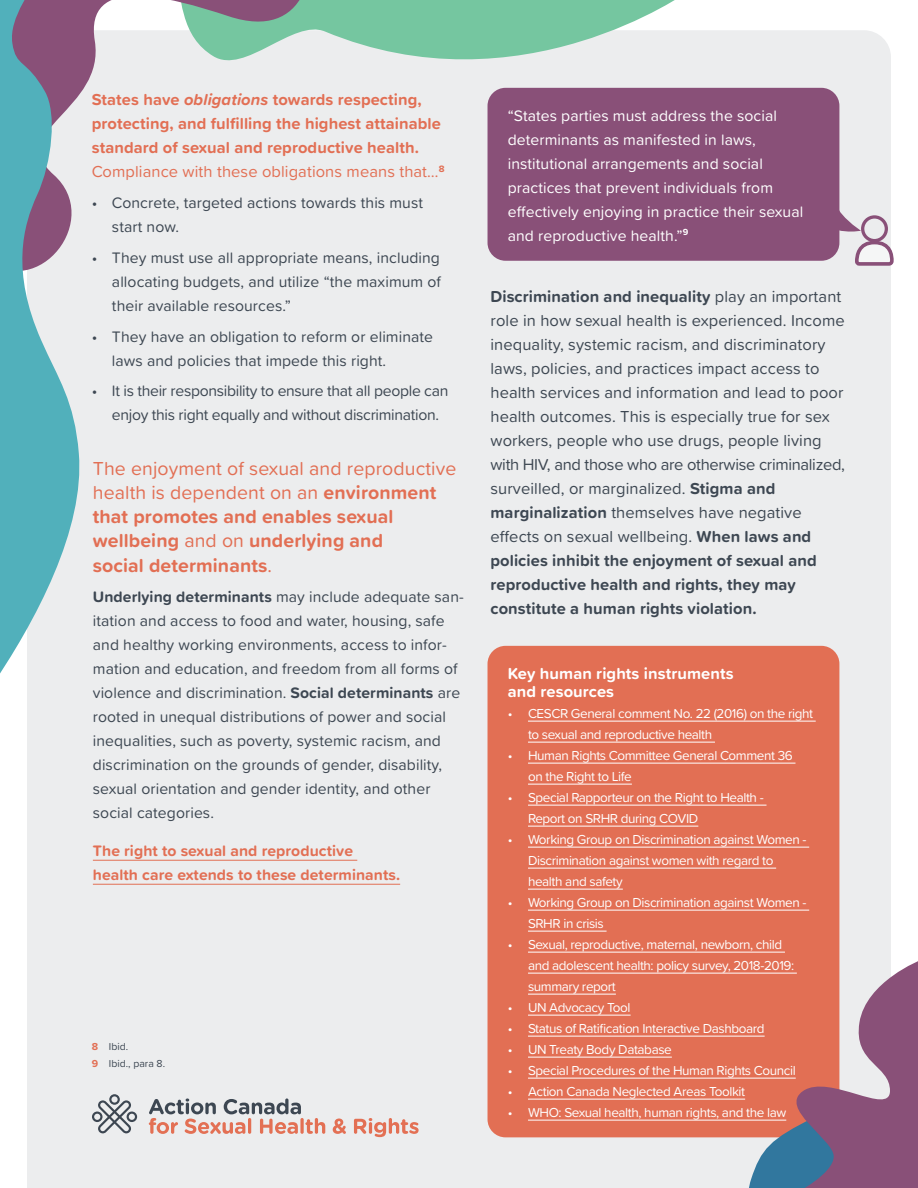
<style>
.page{position:relative;width:918px;height:1188px;background:#fff}
.page>*{position:absolute;margin:0;border:0;box-sizing:border-box;transform-origin:0 0}
.t1{font:700 19.5px/24px "Proxima Soft";letter-spacing:.005em;color:#e26f54}
.t2{font:16.5px/24px "Proxima Soft";letter-spacing:.005em;color:#3d4752}
.t3{font:700 16.5px/24px "Proxima Soft";letter-spacing:.005em;color:#e26f54}
.t4{font:700 16.5px/18px "Proxima Soft";letter-spacing:.005em;color:#fff}
.t5{font:15.75px/24px "Proxima Soft";letter-spacing:.005em;color:#3d4752}
.t6{font:15.75px/24px "Proxima Soft";letter-spacing:.005em;color:#fff}
.t7{font:15.75px/24px "Proxima Soft";letter-spacing:-.02em;color:#3d4752}
.t8{font:700 15.75px/24px "Proxima Soft";letter-spacing:.005em;color:#e26f54}
.t9{font:13.5px/21px "Proxima Soft";letter-spacing:-.03em;color:#fff}
.t10{font:10.5px/17.1px "Proxima Soft";color:#3d4752}
.s1{font-style:italic}
.s2{font-weight:400}
.s3{font-weight:700}
.s4{font-weight:700;color:#e26f54}
</style>
<div class="page">
<div style="left:27px;top:30px;width:864px;height:1158px;background:#ecedee"></div>
<svg style="left:92px;top:1094px;width:45px;height:39px"></svg>
<svg style="left:149px;top:1098px;width:176px;height:36px"></svg>
<svg style="left:333px;top:1119px;width:13px;height:15px"></svg>
<svg style="left:354px;top:1118px;width:65px;height:19px"></svg>
<hr style="left:93px;top:860px;width:264px;height:1px;background:#e26f54">
<hr style="left:93px;top:884px;width:307px;height:1px;background:#e26f54">
<div style="left:488px;top:646px;width:351px;height:491px;background:#e26f54;border-radius:18px"></div>
<hr style="left:528px;top:721px;width:288px;height:1px;background:#fff">
<hr style="left:528px;top:742px;width:187px;height:1px;background:#fff">
<hr style="left:528px;top:763px;width:268px;height:1px;background:#fff">
<hr style="left:528px;top:784px;width:104px;height:1px;background:#fff">
<hr style="left:528px;top:805px;width:239px;height:1px;background:#fff">
<hr style="left:528px;top:826px;width:170px;height:1px;background:#fff">
<hr style="left:528px;top:847px;width:281px;height:1px;background:#fff">
<hr style="left:528px;top:868px;width:248px;height:1px;background:#fff">
<hr style="left:528px;top:889px;width:95px;height:1px;background:#fff">
<hr style="left:528px;top:910px;width:281px;height:1px;background:#fff">
<hr style="left:528px;top:931px;width:79px;height:1px;background:#fff">
<hr style="left:528px;top:952px;width:257px;height:1px;background:#fff">
<hr style="left:528px;top:973px;width:269px;height:1px;background:#fff">
<hr style="left:528px;top:994px;width:88px;height:1px;background:#fff">
<hr style="left:528px;top:1015px;width:103px;height:1px;background:#fff">
<hr style="left:528px;top:1036px;width:237px;height:1px;background:#fff">
<hr style="left:528px;top:1057px;width:144px;height:1px;background:#fff">
<hr style="left:528px;top:1078px;width:268px;height:1px;background:#fff">
<hr style="left:528px;top:1099px;width:217px;height:1px;background:#fff">
<hr style="left:528px;top:1120px;width:258px;height:1px;background:#fff">
<svg style="left:814px;top:183px;width:80px;height:85px"></svg>
<div style="left:488px;top:88px;width:351px;height:173px;background:#895078;border-radius:18px"></div>
<svg style="left:319px;top:0;width:369px;height:112px;fill:#eaeded"></svg>
<svg style="left:170px;top:0;width:149px;height:302px;fill:#ecedee"></svg>
<svg style="left:0;top:0;width:170px;height:691px;fill:#ecedee"></svg>
<svg style="left:741px;top:960px;width:177px;height:228px"></svg>
<p class="t3" style="left:92px;top:87px;width:354px">States have <span class="s1">obligations</span> towards respecting, protecting, and fulfilling the highest attainable standard of sexual and reproductive health.<br><span class="s2">Compliance with these obligations means that…</span><sup>8</sup></p>
<p class="t5" style="left:112px;top:190px;width:313px;text-indent:-20px">• Concrete, targeted actions towards this must start now.</p>
<p class="t5" style="left:112px;top:245px;width:331px;text-align:justify;text-indent:-20px">• They must use all appropriate means, including allocating budgets, and utilize “the maximum of their available resources.”</p>
<p class="t5" style="left:112px;top:324px;width:323px;text-indent:-20px">• They have an obligation to reform or eliminate laws and policies that impede this right.</p>
<p class="t7" style="left:112px;top:378px;width:338px;text-indent:-20px">• It is their responsibility to ensure that all people can enjoy this right equally and without discrimination.</p>
<p class="t1" style="left:93px;top:456px;width:365px"><span class="s2">The enjoyment of sexual and reproductive health is dependent on an</span> environment that promotes and enables sexual wellbeing <span class="s2">and on</span> underlying and<br>social determinants<span class="s2">.</span></p>
<p class="t5" style="left:93px;top:584px;width:372px"><span class="s3">Underlying determinants</span> may include adequate san&shy;itation and access to food and water, housing, safe and healthy working environments, access to infor&shy;mation and education, and freedom from all forms of violence and discrimination. <span class="s3">Social determinants</span> are rooted in unequal distributions of power and social inequalities, such as poverty, systemic racism, and discrimination on the grounds of gender, disability, sexual orientation and gender identity, and other social categories.</p>
<p class="t8" style="left:93px;top:838px;width:309px">The right to sexual and reproductive health care extends to these determinants.</p>
<p class="t10" style="left:92px;top:1038px;width:75px"><span class="s4">8</span> Ibid.<br><span class="s4">9</span> Ibid., para 8.</p>
<p class="t6" style="left:508px;top:102px;width:297px">“States parties must address the social determinants as manifested in laws, institutional arrangements and social practices that prevent individuals from effectively enjoying in practice their sexual and reproductive health.”<sup>9</sup></p>
<p class="t2" style="left:491px;top:283px;width:356px"><span class="s3">Discrimination and inequality</span> play an important role in how sexual health is experienced. Income inequality, systemic racism, and discriminatory laws, policies, and practices impact access to health services and information and lead to poor health outcomes. This is especially true for sex workers, people who use drugs, people living with HIV, and those who are otherwise criminalized, surveilled, or marginalized. <span class="s3">Stigma and marginalization</span> themselves have negative effects on sexual wellbeing. <span class="s3">When laws and policies inhibit the enjoyment of sexual and reproductive health and rights, they may constitute a human rights violation.</span></p>
<p class="t4" style="left:508px;top:664px;width:227px">Key human rights instruments and resources</p>
<p class="t9" style="left:528px;top:702px;width:287px;text-indent:-20px">• CESCR General comment No. 22 (2016) on the right to sexual and reproductive health</p>
<p class="t9" style="left:528px;top:744px;width:266px;text-indent:-20px">• Human Rights Committee General Comment 36 on the Right to Life</p>
<p class="t9" style="left:528px;top:786px;width:237px;text-indent:-20px">• Special Rapporteur on the Right to Health -<br>Report on SRHR during COVID</p>
<p class="t9" style="left:528px;top:828px;width:280px;text-indent:-20px">• Working Group on Discrimination against Women -<br>Discrimination against women with regard to health and safety</p>
<p class="t9" style="left:528px;top:892px;width:280px;text-indent:-20px">• Working Group on Discrimination against Women -<br>SRHR in crisis</p>
<p class="t9" style="left:528px;top:934px;width:268px;text-indent:-20px">• Sexual, reproductive, maternal, newborn, child and adolescent health: policy survey, 2018-2019: summary report</p>
<p class="t9" style="left:508px;top:997px;width:124px">• UN Advocacy Tool</p>
<p class="t9" style="left:508px;top:1018px;width:258px">• Status of Ratification Interactive Dashboard</p>
<p class="t9" style="left:508px;top:1039px;width:166px">• UN Treaty Body Database</p>
<p class="t9" style="left:508px;top:1060px;width:289px">• Special Procedures of the Human Rights Council</p>
<p class="t9" style="left:508px;top:1081px;width:239px">• Action Canada Neglected Areas Toolkit</p>
<p class="t9" style="left:508px;top:1102px;width:280px">• WHO: Sexual health, human rights, and the law</p>
</div>
